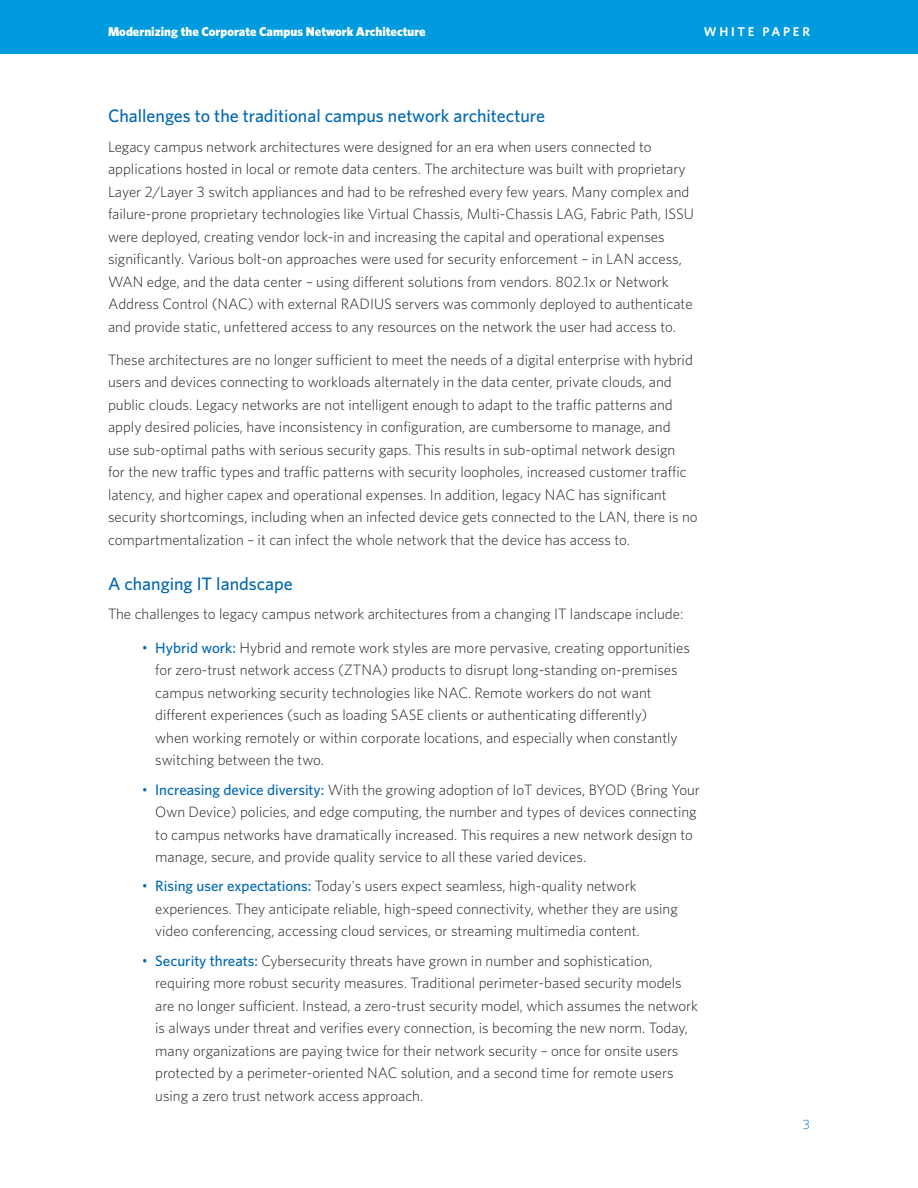
<style>
.page{position:relative;width:918px;height:1188px;background:#fff}
.page>*{position:absolute;margin:0;border:0;box-sizing:border-box;transform-origin:0 0}
.t1{font:500 18px "Whitney";color:#0168b3}
.Main_Body_Text{font:300 15px/22.5px "Whitney";color:#231f20}
.t2{font:300 13.5px "Whitney";color:#0073ce}
.t3{font:900 12.75px "Whitney";color:#fff}
.t4{font:600 12.75px "Whitney";letter-spacing:.215em;color:#fff}
.s1{color:#0168b3}
.s2{font-weight:500;color:#0168b3}
</style>
<div class="page">
<div style="left:0;top:0;width:918px;height:54px;background:#009bde"></div>
<p class="t3" style="left:108px;top:23px;width:319px">Modernizing the Corporate Campus Network Architecture</p>
<p class="t4" style="left:704px;top:24px;width:108px">WHITE PAPER</p>
<h1 class="t1" style="left:108px;top:104px;width:438px">Challenges to the traditional campus network architecture</h1>
<p class="Main_Body_Text" style="left:108px;top:135px;width:587px">Legacy campus network architectures were designed for an era when users connected to applications hosted in local or remote data centers. The architecture was built with proprietary Layer 2/Layer 3 switch appliances and had to be refreshed every few years. Many complex and failure-prone proprietary technologies like Virtual Chassis, Multi-Chassis LAG, Fabric Path, ISSU were deployed, creating vendor lock-in and increasing the capital and operational expenses significantly. Various bolt-on approaches were used for security enforcement – in LAN access, WAN edge, and the data center – using different solutions from vendors. 802.1x or Network Address Control (NAC) with external RADIUS servers was commonly deployed to authenticate and provide static, unfettered access to any resources on the network the user had access to.</p>
<p class="Main_Body_Text" style="left:108px;top:348px;width:591px">These architectures are no longer sufficient to meet the needs of a digital enterprise with hybrid users and devices connecting to workloads alternately in the data center, private clouds, and public clouds. Legacy networks are not intelligent enough to adapt to the traffic patterns and apply desired policies, have inconsistency in configuration, are cumbersome to manage, and<br>use sub-optimal paths with serious security gaps. This results in sub-optimal network design<br>for the new traffic types and traffic patterns with security loopholes, increased customer traffic latency, and higher capex and operational expenses. In addition, legacy NAC has significant security shortcomings, including when an infected device gets connected to the LAN, there is no compartmentalization – it can infect the whole network that the device has access to.</p>
<h1 class="t1" style="left:108px;top:572px;width:186px">A changing IT landscape</h1>
<p class="Main_Body_Text" style="left:108px;top:603px;width:577px">The challenges to legacy campus network architectures from a changing IT landscape include:</p>
<p class="Main_Body_Text" style="left:155px;top:636px;width:536px;text-indent:-14px"><span class="s1">•</span> <span class="s2">Hybrid work:</span> Hybrid and remote work styles are more pervasive, creating opportunities for zero-trust network access (ZTNA) products to disrupt long-standing on-premises campus networking security technologies like NAC. Remote workers do not want different experiences (such as loading SASE clients or authenticating differently)<br>when working remotely or within corporate locations, and especially when constantly switching between the two.</p>
<p class="Main_Body_Text" style="left:155px;top:778px;width:546px;text-indent:-14px"><span class="s1">•</span> <span class="s2">Increasing device diversity:</span> With the growing adoption of IoT devices, BYOD (Bring Your Own Device) policies, and edge computing, the number and types of devices connecting to campus networks have dramatically increased. This requires a new network design to manage, secure, and provide quality service to all these varied devices.</p>
<p class="Main_Body_Text" style="left:155px;top:874px;width:524px;text-indent:-14px"><span class="s1">•</span> <span class="s2">Rising user expectations:</span> Today's users expect seamless, high-quality network experiences. They anticipate reliable, high-speed connectivity, whether they are using video conferencing, accessing cloud services, or streaming multimedia content.</p>
<p class="Main_Body_Text" style="left:155px;top:949px;width:544px;text-indent:-14px"><span class="s1">•</span> <span class="s2">Security threats:</span> Cybersecurity threats have grown in number and sophistication, requiring more robust security measures. Traditional perimeter-based security models are no longer sufficient. Instead, a zero-trust security model, which assumes the network is always under threat and verifies every connection, is becoming the new norm. Today, many organizations are paying twice for their network security – once for onsite users protected by a perimeter-oriented NAC solution, and a second time for remote users using a zero trust network access approach.</p>
<p class="t2" style="left:803px;top:1115px;width:9px">3</p>
</div>
